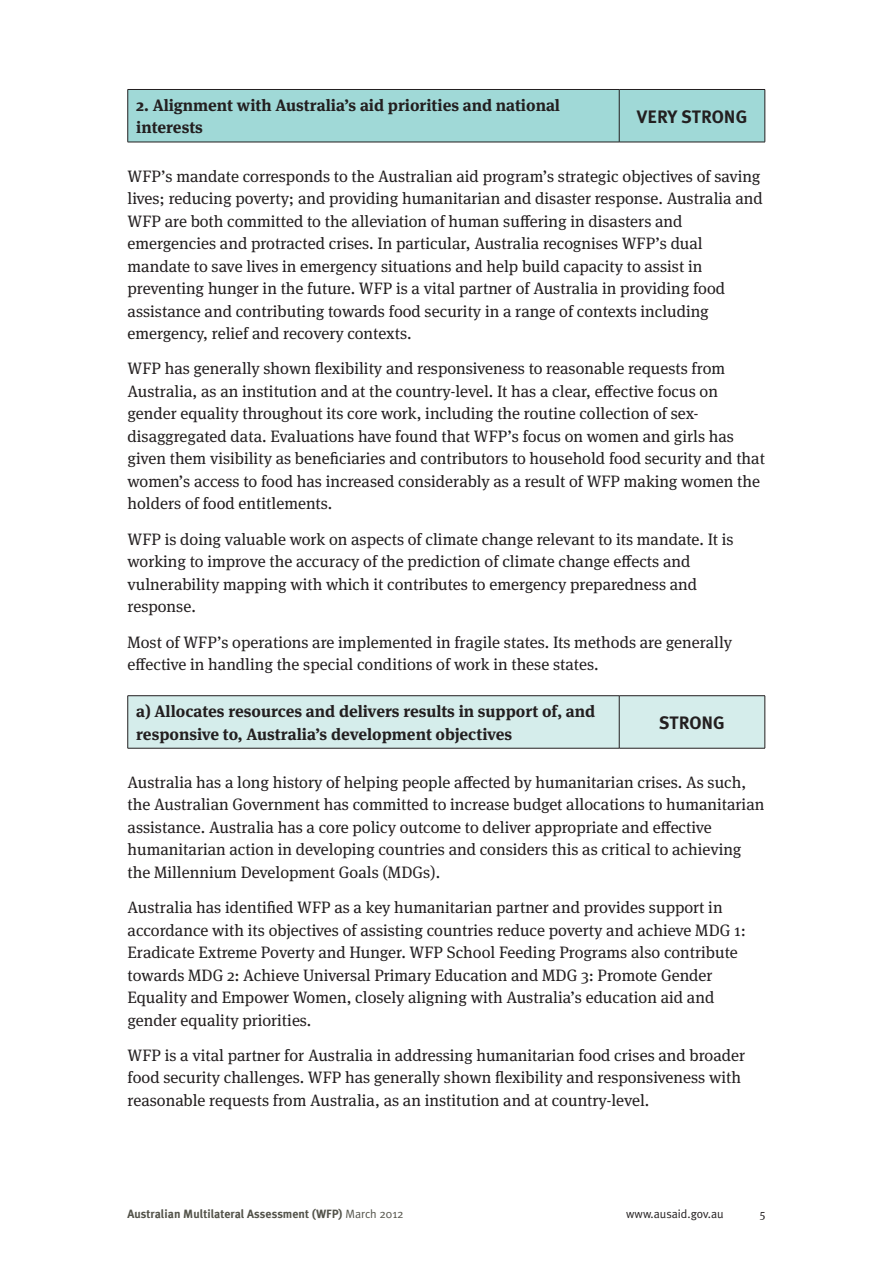
<style>
.page{position:relative;width:893px;height:1263px;background:#fff}
.page>*{position:absolute;margin:0;border:0;box-sizing:border-box;transform-origin:0 0}
._08bbbb_RIGHT_COLUMN{font:700 18px "Meta Plus";color:#231f20}
._04__BODY_TEXT{font:16.5px/22.5px "Meta Serif OT";color:#231f20}
._04__BODY_TEXT-2{font:700 16.5px/22.5px "Meta Serif OT";color:#231f20}
.t1{font:700 12px "Meta Plus";color:#53534a}
.t2{font:12px "Meta Plus Normal";color:#231f20}
.t3{font:12px "Meta Serif OT";color:#231f20}
.s1{font-family:"Meta Plus Normal";font-weight:400}
</style>
<div class="page">
<div style="left:128px;top:90px;width:637px;height:52px;background:#a0d9d7"></div>
<hr style="left:128px;top:89px;width:491px;height:1px;background:#231f20">
<hr style="left:619px;top:89px;width:146px;height:1px;background:#231f20">
<hr style="left:619px;top:90px;width:1px;height:52px;background:#231f20">
<hr style="left:128px;top:142px;width:491px;height:1px;background:#231f20">
<hr style="left:619px;top:142px;width:146px;height:1px;background:#231f20">
<hr style="left:127px;top:90px;width:1px;height:52px;background:#231f20">
<hr style="left:765px;top:90px;width:1px;height:52px;background:#231f20">
<div style="left:128px;top:696px;width:637px;height:52px;background:#d5edeb"></div>
<hr style="left:128px;top:695px;width:491px;height:1px;background:#231f20">
<hr style="left:619px;top:695px;width:146px;height:1px;background:#231f20">
<hr style="left:619px;top:696px;width:1px;height:52px;background:#231f20">
<hr style="left:128px;top:748px;width:491px;height:1px;background:#231f20">
<hr style="left:619px;top:748px;width:146px;height:1px;background:#231f20">
<hr style="left:127px;top:696px;width:1px;height:52px;background:#231f20">
<hr style="left:765px;top:696px;width:1px;height:52px;background:#231f20">
<p class="_04__BODY_TEXT-2" style="left:136px;top:94px;width:425px">2. Alignment with Australia’s aid priorities and national interests</p>
<p class="_08bbbb_RIGHT_COLUMN" style="left:637px;top:106px;width:112px">VERY STRONG</p>
<p class="_04__BODY_TEXT" style="left:128px;top:165px;width:637px">WFP’s mandate corresponds to the Australian aid program’s strategic objectives of saving lives; reducing poverty; and providing humanitarian and disaster response. Australia and WFP are both committed to the alleviation of human suffering in disasters and emergencies and protracted crises. In particular, Australia recognises WFP’s dual mandate to save lives in emergency situations and help build capacity to assist in preventing hunger in the future. WFP is a vital partner of Australia in providing food assistance and contributing towards food security in a range of contexts including emergency, relief and recovery contexts.</p>
<p class="_04__BODY_TEXT" style="left:128px;top:358px;width:639px">WFP has generally shown flexibility and responsiveness to reasonable requests from Australia, as an institution and at the country-level. It has a clear, effective focus on gender equality throughout its core work, including the routine collection of sex&shy;disaggregated data. Evaluations have found that WFP’s focus on women and girls has given them visibility as beneficiaries and contributors to household food security and that women’s access to food has increased considerably as a result of WFP making women the holders of food entitlements.</p>
<p class="_04__BODY_TEXT" style="left:128px;top:528px;width:608px">WFP is doing valuable work on aspects of climate change relevant to its mandate. It is working to improve the accuracy of the prediction of climate change effects and vulnerability mapping with which it contributes to emergency preparedness and response.</p>
<p class="_04__BODY_TEXT" style="left:128px;top:631px;width:606px">Most of WFP’s operations are implemented in fragile states. Its methods are generally effective in handling the special conditions of work in these states.</p>
<p class="_04__BODY_TEXT-2" style="left:136px;top:700px;width:460px">a) Allocates resources and delivers results in support of, and responsive to, Australia’s development objectives</p>
<p class="_08bbbb_RIGHT_COLUMN" style="left:659px;top:712px;width:67px">STRONG</p>
<p class="_04__BODY_TEXT" style="left:128px;top:771px;width:638px">Australia has a long history of helping people affected by humanitarian crises. As such, the Australian Government has committed to increase budget allocations to humanitarian assistance. Australia has a core policy outcome to deliver appropriate and effective humanitarian action in developing countries and considers this as critical to achieving the Millennium Development Goals (MDGs).</p>
<p class="_04__BODY_TEXT" style="left:128px;top:896px;width:620px">Australia has identified WFP as a key humanitarian partner and provides support in accordance with its objectives of assisting countries reduce poverty and achieve MDG 1:<br>Eradicate Extreme Poverty and Hunger. WFP School Feeding Programs also contribute towards MDG 2: Achieve Universal Primary Education and MDG 3: Promote Gender Equality and Empower Women, closely aligning with Australia’s education aid and gender equality priorities.</p>
<p class="_04__BODY_TEXT" style="left:128px;top:1044px;width:619px">WFP is a vital partner for Australia in addressing humanitarian food crises and broader food security challenges. WFP has generally shown flexibility and responsiveness with reasonable requests from Australia, as an institution and at country-level.</p>
<p class="t1" style="left:128px;top:1207px;width:278px">Australian Multilateral Assessment (WFP) <span class="s1">March 2012</span></p>
<p class="t2" style="left:626px;top:1207px;width:99px">www.ausaid.gov.au</p>
<p class="t3" style="left:760px;top:1207px;width:7px">5</p>
</div>
